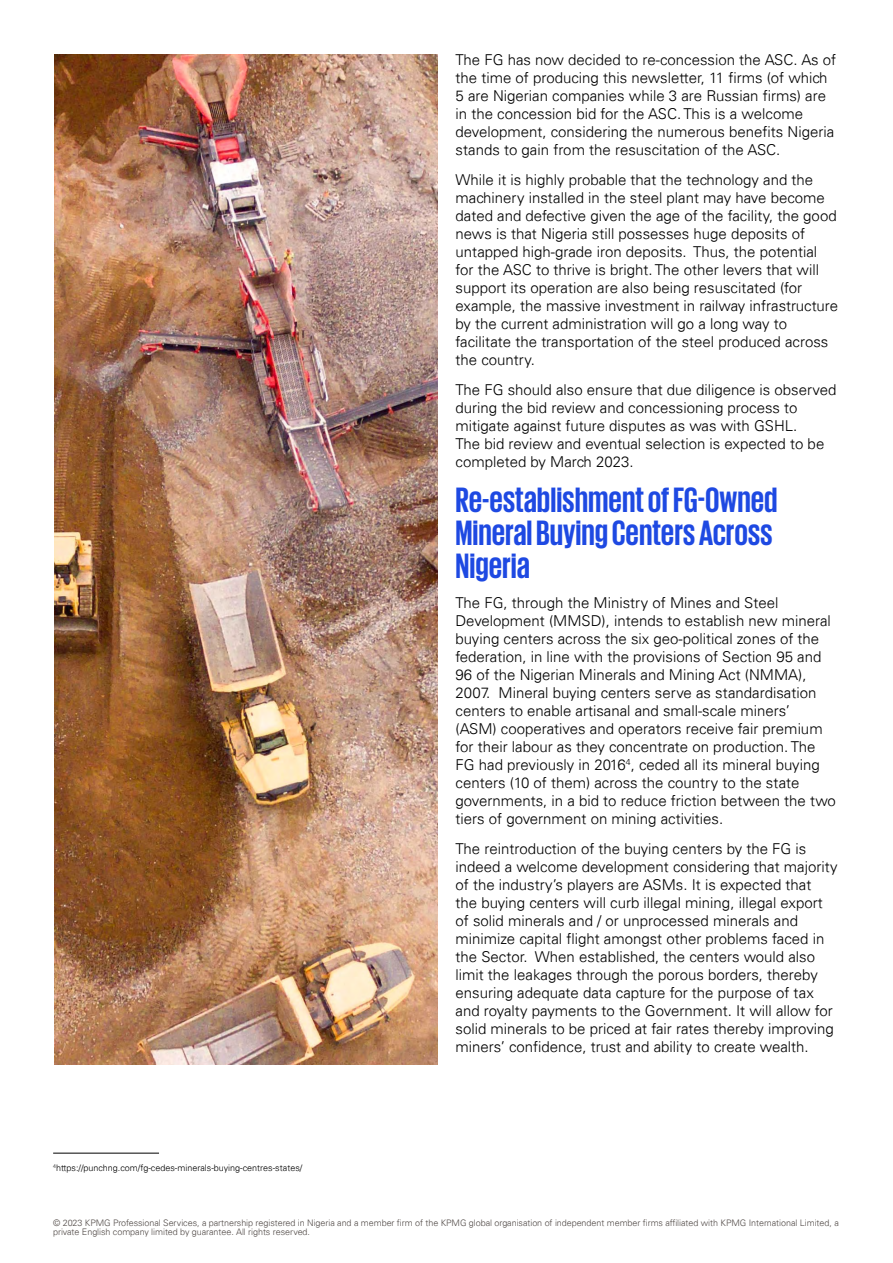
<style>
.page{position:relative;width:893px;height:1263px;background:#fff}
.page>*{position:absolute;margin:0;border:0;box-sizing:border-box;transform-origin:0 0}
.t1{font:700 36px/33px "KPMG";color:#1e49e2}
.t2{font:300 15px/18px "Univers 45";color:#000}
.t3{font:300 9px/9px "Univers 45";letter-spacing:-.005em;color:#524b48}
.t4{font:300 9px "Univers 45";color:#000}
</style>
<div class="page">
<img style="left:54px;top:54px;width:384px;height:1010px">
<hr style="left:53px;top:1153px;width:106px;height:1px;background:#000">
<p class="t4" style="left:53px;top:1162px;width:251px"><sup>4</sup>https://punchng.com/fg-cedes-minerals-buying-centres-states/</p>
<p class="t2" style="left:455px;top:51px;width:382px">The FG has now decided to re-concession the ASC. As of the time of producing this newsletter, 11 firms (of which 5 are Nigerian companies while 3 are Russian firms) are in the concession bid for the ASC. This is a welcome development, considering the numerous benefits Nigeria stands to gain from the resuscitation of the ASC.</p>
<p class="t2" style="left:455px;top:171px;width:384px">While it is highly probable that the technology and the machinery installed in the steel plant may have become dated and defective given the age of the facility, the good news is that Nigeria still possesses huge deposits of untapped high-grade iron deposits. Thus, the potential for the ASC to thrive is bright. The other levers that will support its operation are also being resuscitated (for example, the massive investment in railway infrastructure by the current administration will go a long way to facilitate the transportation of the steel produced across the country.</p>
<p class="t2" style="left:455px;top:381px;width:382px">The FG should also ensure that due diligence is observed during the bid review and concessioning process to mitigate against future disputes as was with GSHL.<br>The bid review and eventual selection is expected to be completed by March 2023.</p>
<h1 class="t1" style="left:455px;top:482px;width:324px">Re-establishment of FG-Owned<br>Mineral Buying Centers Across<br>Nigeria</h1>
<p class="t2" style="left:455px;top:594px;width:382px">The FG, through the Ministry of Mines and Steel Development (MMSD), intends to establish new mineral buying centers across the six geo-political zones of the federation, in line with the provisions of Section 95 and 96 of the Nigerian Minerals and Mining Act (NMMA), 2007. Mineral buying centers serve as standardisation centers to enable artisanal and small-scale miners’<br>(ASM) cooperatives and operators receive fair premium for their labour as they concentrate on production. The FG had previously in 2016<sup>4</sup>, ceded all its mineral buying centers (10 of them) across the country to the state governments, in a bid to reduce friction between the two tiers of government on mining activities.</p>
<p class="t2" style="left:455px;top:840px;width:384px">The reintroduction of the buying centers by the FG is indeed a welcome development considering that majority of the industry’s players are ASMs. It is expected that<br>the buying centers will curb illegal mining, illegal export of solid minerals and / or unprocessed minerals and minimize capital flight amongst other problems faced in the Sector. When established, the centers would also limit the leakages through the porous borders, thereby ensuring adequate data capture for the purpose of tax and royalty payments to the Government. It will allow for solid minerals to be priced at fair rates thereby improving miners’ confidence, trust and ability to create wealth.</p>
<p class="t3" style="left:53px;top:1219px;width:787px">© 2023 KPMG Professional Services, a partnership registered in Nigeria and a member firm of the KPMG global organisation of independent member firms affiliated with KPMG International Limited, a private English company limited by guarantee. All rights reserved.</p>
</div>
